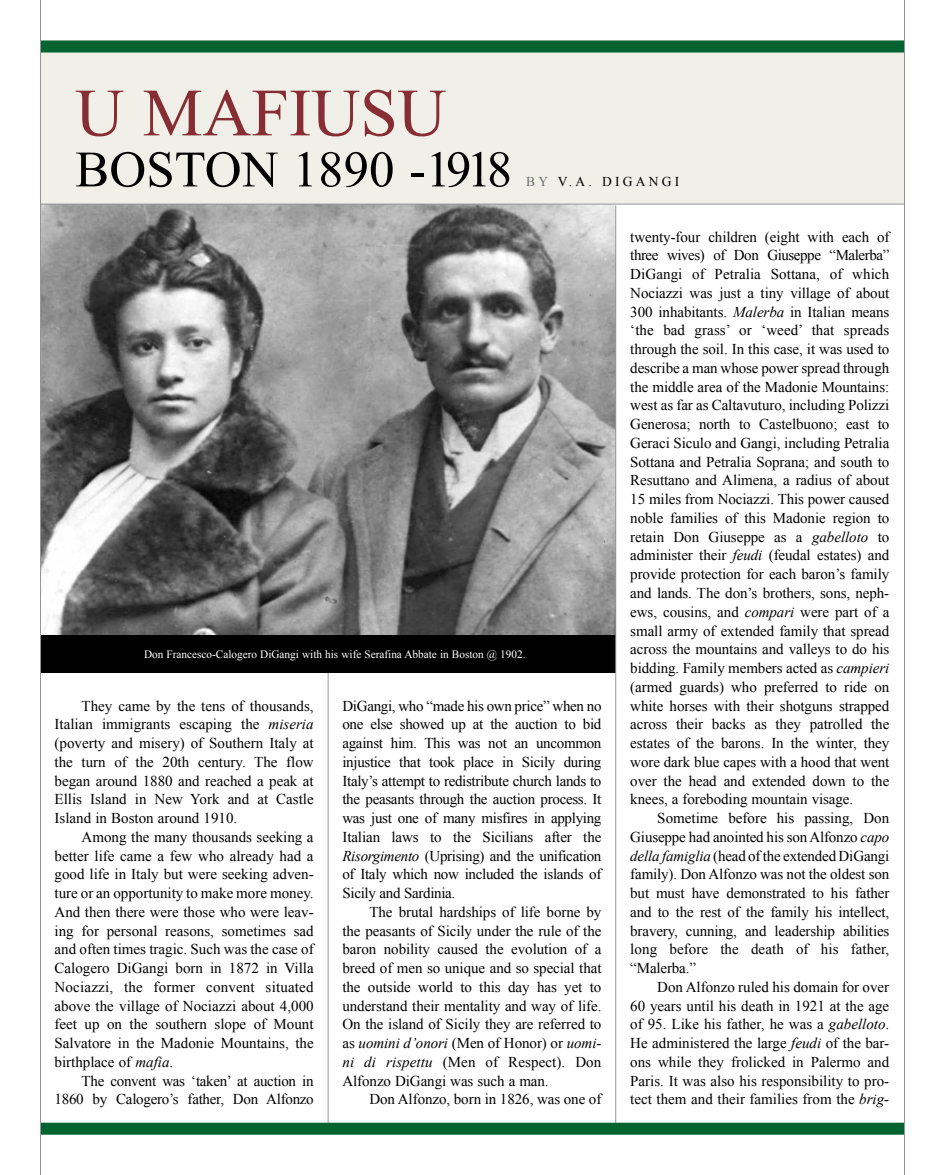
<style>
.page{position:relative;width:945px;height:1175px;background:#fff}
.page>*{position:absolute;margin:0;border:0;box-sizing:border-box;transform-origin:0 0}
.t1{font:67.5px "Times New Roman";color:#872d34}
.t2{font:51px "Times New Roman";color:#000}
.t3{font:15px/18.8px "Times New Roman";letter-spacing:-.005em;color:#000;text-align:justify}
.t4{font:13.5px "Times New Roman";color:#000}
.t5{font:11.25px "Times New Roman";color:#fff}
.s1{color:#6d6e71}
.s2{font-style:italic}
</style>
<div class="page">
<hr style="left:328px;top:616px;width:1px;height:513px;background:#939598">
<img style="left:41px;top:205px;width:575px;height:430px">
<div style="left:40px;top:40px;width:864px;height:164px;background:#f0f0e9"></div>
<div style="left:40px;top:40px;width:864px;height:12px;background:#006330"></div>
<hr style="left:40px;top:204px;width:864px;height:1px;background:#939598">
<div style="left:40px;top:635px;width:576px;height:38px;background:#000"></div>
<hr style="left:615px;top:206px;width:1px;height:923px;background:#939598">
<div style="left:40px;top:1122px;width:864px;height:12px;background:#006330"></div>
<hr style="left:904px;top:0;width:1px;height:1174px;background:#939598">
<hr style="left:40px;top:0;width:1px;height:1174px;background:#939598">
<h1 class="t1" style="left:75px;top:67px;width:110px">u mafi</h1>
<h1 class="t1" style="left:311px;top:67px;width:136px">usu</h1>
<h2 class="t2" style="left:75px;top:135px;width:438px">boston 1890 -1918</h2>
<p class="t4" style="left:526px;top:173px;width:88px"><span class="s1">By</span> v.a . digangi</p>
<p class="t5" style="left:144px;top:647px;width:383px">Don Francesco-Calogero DiGangi with his wife Serafina Abbate in Boston @ 1902.</p>
<p class="t3" style="left:55px;top:696px;width:261px;text-indent:27px">They came by the tens of thousands, Italian immigrants escaping the <span class="s2">miseria </span>(poverty and misery) of Southern Italy at the turn of the 20th century. The flow began around 1880 and reached a peak at Ellis Island in New York and at Castle Island in Boston around 1910.</p>
<p class="t3" style="left:55px;top:827px;width:261px;text-indent:27px">Among the many thousands seeking a better life came a few who already had a good life in Italy but were seeking adven&shy;ture or an opportunity to make more money.<br>And then there were those who were leav&shy;ing for personal reasons, sometimes sad and often times tragic. Such was the case of Calogero DiGangi born in 1872 in Villa Nociazzi, the former convent situated above the village of Nociazzi about 4,000 feet up on the southern slope of Mount Salvatore in the Madonie Mountains, the birthplace of <span class="s2">mafia</span>.</p>
<p class="t3" style="left:55px;top:1071px;width:261px;text-align:right">The convent was ‘taken’ at auction in<br>1860 by Calogero’s father, Don Alfonzo</p>
<p class="t3" style="left:342px;top:696px;width:261px">DiGangi, who “made his own price” when no one else showed up at the auction to bid against him. This was not an uncommon injustice that took place in Sicily during Italy’s attempt to redistribute church lands to the peasants through the auction process. It was just one of many misfires in applying Italian laws to the Sicilians after the <span class="s2">Risorgimento</span> (Uprising) and the unification of Italy which now included the islands of Sicily and Sardinia.</p>
<p class="t3" style="left:342px;top:902px;width:261px;text-indent:27px">The brutal hardships of life borne by the peasants of Sicily under the rule of the baron nobility caused the evolution of a breed of men so unique and so special that the outside world to this day has yet to understand their mentality and way of life.<br>On the island of Sicily they are referred to as <span class="s2">uomini d’onori</span> (Men of Honor) or <span class="s2">uomi&shy;ni di rispettu</span> (Men of Respect). Don Alfonzo DiGangi was such a man.</p>
<p class="t3" style="left:369px;top:1089px;width:233px">Don Alfonzo, born in 1826, was one of</p>
<p class="t3" style="left:630px;top:227px;width:261px">twenty-four children (eight with each of three wives) of Don Giuseppe “Malerba” DiGangi of Petralia Sottana, of which Nociazzi was just a tiny village of about 300 inhabitants. <span class="s2">Malerba</span> in Italian means ‘the bad grass’ or ‘weed’ that spreads through the soil. In this case, it was used to describe a man whose power spread through the middle area of the Madonie Mountains: west as far as Caltavuturo, including Polizzi Generosa; north to Castelbuono; east to Geraci Siculo and Gangi, including Petralia Sottana and Petralia Soprana; and south to Resuttano and Alimena, a radius of about 15 miles from Nociazzi. This power caused noble families of this Madonie region to retain Don Giuseppe as a <span class="s2">gabelloto</span> to administer their <span class="s2">feudi</span> (feudal estates) and provide protection for each baron’s family and lands. The don’s brothers, sons, neph&shy;ews, cousins, and <span class="s2">compari</span> were part of a small army of extended family that spread across the mountains and valleys to do his bidding. Family members acted as <span class="s2">campieri </span>(armed guards) who preferred to ride on white horses with their shotguns strapped across their backs as they patrolled the estates of the barons. In the winter, they wore dark blue capes with a hood that went over the head and extended down to the knees, a foreboding mountain visage.</p>
<p class="t3" style="left:630px;top:808px;width:261px;text-indent:27px">Sometime before his passing, Don Giuseppe had anointed his son Alfonzo <span class="s2">capo della famiglia</span> (head of the extended DiGangi family). Don Alfonzo was not the oldest son but must have demonstrated to his father and to the rest of the family his intellect, bravery, cunning, and leadership abilities long before the death of his father, “Malerba.”</p>
<p class="t3" style="left:630px;top:977px;width:261px;text-indent:27px">Don Alfonzo ruled his domain for over 60 years until his death in 1921 at the age of 95. Like his father, he was a <span class="s2">gabelloto</span>.<br>He administered the large <span class="s2">feudi</span> of the bar&shy;ons while they frolicked in Palermo and Paris. It was also his responsibility to pro&shy;tect them and their families from the <span class="s2">brig-</span></p>
</div>
